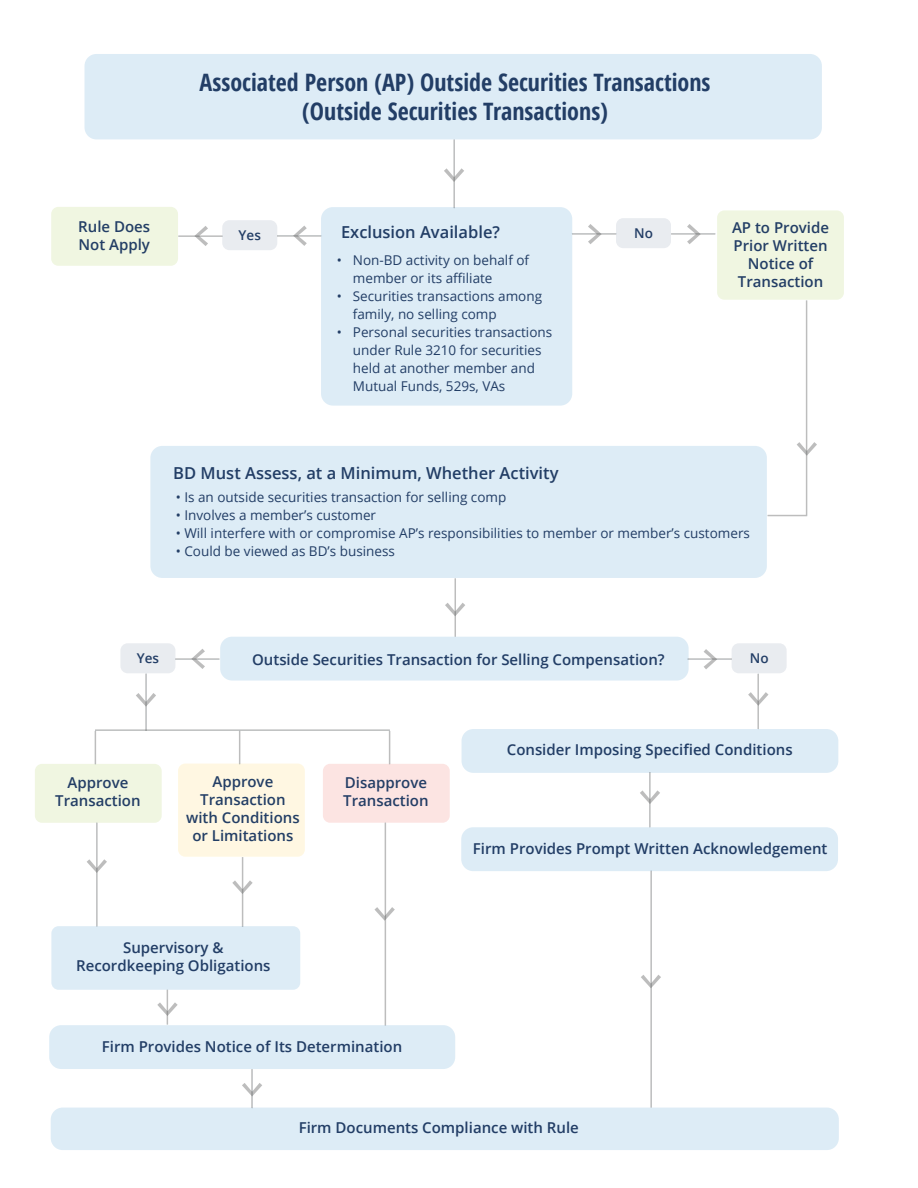
<style>
.page{position:relative;width:918px;height:1188px;background:#fff}
.page>*{position:absolute;margin:0;border:0;box-sizing:border-box;transform-origin:0 0}
.t1{font:700 condensed 24px/28.8px "Open Sans";color:#233e66;text-align:center}
.t2{font:600 16.5px "Open Sans";color:#233e66}
.t3{font:600 15px/18px "Open Sans";color:#233e66;text-align:center}
.t4{font:13.5px/18px "Open Sans";color:#233e66}
.t5{font:600 13.5px "Open Sans";color:#233e66}
</style>
<div class="page">
<div style="left:84px;top:54px;width:738px;height:85px;background:#ddecf6;border-radius:12px"></div>
<div style="left:321px;top:207px;width:251px;height:199px;background:#ddecf6;border-radius:12px"></div>
<div style="left:51px;top:207px;width:127px;height:59px;background:#f0f6e1;border-radius:7px"></div>
<div style="left:717px;top:210px;width:127px;height:90px;background:#f0f6e1;border-radius:7px"></div>
<div style="left:150px;top:446px;width:617px;height:132px;background:#ddecf6;border-radius:12px"></div>
<hr style="left:277px;top:235px;width:44px;height:2px;background:#595a5a">
<svg style="left:293px;top:226px;width:14px;height:20px"></svg>
<hr style="left:806px;top:300px;width:1px;height:215px;background:#595a5a">
<hr style="left:768px;top:515px;width:39px;height:1px;background:#595a5a">
<svg style="left:797px;top:442px;width:20px;height:14px"></svg>
<hr style="left:453px;top:139px;width:2px;height:69px;background:#595a5a">
<div style="left:49px;top:1025px;width:406px;height:44px;background:#ddecf6;border-radius:12px"></div>
<div style="left:51px;top:1108px;width:788px;height:42px;background:#ddecf6;border-radius:12px"></div>
<svg style="left:444px;top:168px;width:20px;height:14px"></svg>
<div style="left:222px;top:220px;width:55px;height:30px;background:#e9ecf0;border-radius:7px"></div>
<hr style="left:178px;top:235px;width:45px;height:2px;background:#595a5a">
<svg style="left:194px;top:226px;width:14px;height:20px"></svg>
<div style="left:616px;top:218px;width:55px;height:30px;background:#e9ecf0;border-radius:7px"></div>
<hr style="left:572px;top:233px;width:44px;height:2px;background:#595a5a">
<svg style="left:588px;top:224px;width:14px;height:20px"></svg>
<hr style="left:671px;top:233px;width:44px;height:2px;background:#595a5a">
<svg style="left:687px;top:224px;width:14px;height:20px"></svg>
<div style="left:220px;top:637px;width:469px;height:44px;background:#ddecf6;border-radius:12px"></div>
<hr style="left:455px;top:578px;width:1px;height:59px;background:#595a5a">
<svg style="left:445px;top:603px;width:20px;height:13px"></svg>
<hr style="left:175px;top:658px;width:44px;height:2px;background:#595a5a">
<svg style="left:191px;top:649px;width:14px;height:20px"></svg>
<div style="left:120px;top:643px;width:55px;height:30px;background:#e9ecf0;border-radius:7px"></div>
<div style="left:732px;top:643px;width:55px;height:30px;background:#e9ecf0;border-radius:7px"></div>
<hr style="left:688px;top:658px;width:44px;height:2px;background:#595a5a">
<svg style="left:704px;top:649px;width:13px;height:20px"></svg>
<div style="left:35px;top:764px;width:127px;height:59px;background:#f0f6e1;border-radius:7px"></div>
<div style="left:178px;top:764px;width:127px;height:93px;background:#fff7e2;border-radius:7px"></div>
<div style="left:323px;top:764px;width:127px;height:59px;background:#fce4e2;border-radius:7px"></div>
<hr style="left:757px;top:674px;width:2px;height:55px;background:#595a5a">
<svg style="left:748px;top:692px;width:20px;height:14px"></svg>
<hr style="left:145px;top:674px;width:2px;height:57px;background:#595a5a">
<svg style="left:136px;top:693px;width:20px;height:14px"></svg>
<hr style="left:95px;top:729px;width:295px;height:2px;background:#595a5a">
<hr style="left:95px;top:731px;width:1px;height:33px;background:#595a5a">
<hr style="left:239px;top:731px;width:1px;height:33px;background:#595a5a">
<hr style="left:389px;top:731px;width:1px;height:33px;background:#595a5a">
<hr style="left:96px;top:823px;width:2px;height:104px;background:#595a5a">
<hr style="left:650px;top:871px;width:2px;height:237px;background:#595a5a">
<hr style="left:242px;top:857px;width:1px;height:70px;background:#595a5a">
<hr style="left:385px;top:823px;width:1px;height:203px;background:#595a5a">
<svg style="left:87px;top:859px;width:20px;height:14px"></svg>
<svg style="left:374px;top:907px;width:21px;height:14px"></svg>
<svg style="left:232px;top:880px;width:21px;height:14px"></svg>
<div style="left:51px;top:926px;width:249px;height:64px;background:#ddecf6;border-radius:7px"></div>
<div style="left:462px;top:729px;width:376px;height:44px;background:#ddecf6;border-radius:12px"></div>
<div style="left:461px;top:827px;width:377px;height:44px;background:#ddecf6;border-radius:12px"></div>
<hr style="left:649px;top:772px;width:2px;height:55px;background:#595a5a">
<svg style="left:640px;top:790px;width:20px;height:14px"></svg>
<hr style="left:251px;top:1069px;width:2px;height:39px;background:#595a5a">
<svg style="left:242px;top:1083px;width:20px;height:13px"></svg>
<hr style="left:167px;top:990px;width:1px;height:35px;background:#595a5a">
<svg style="left:157px;top:1002px;width:21px;height:14px"></svg>
<svg style="left:641px;top:975px;width:20px;height:13px"></svg>
<h1 class="t1" style="left:200px;top:67px;width:512px">Associated Person (AP) Outside Securities Transactions (Outside Securities Transactions)</h1>
<p class="t3" style="left:78px;top:217px;width:73px;text-align:left">Rule Does<br>Not Apply</p>
<p class="t3" style="left:732px;top:218px;width:99px">AP to Provide<br>Prior Written<br>Notice of<br>Transaction</p>
<p class="t2" style="left:341px;top:221px;width:160px">Exclusion Available?</p>
<p class="t4" style="left:353px;top:251px;width:201px">Non-BD activity on behalf of member or its affiliate<br>Securities transactions among family, no selling comp<br>Personal securities transactions under Rule 3210 for securities held at another member and<br>Mutual Funds, 529s, VAs</p>
<p class="t5" style="left:239px;top:225px;width:24px">Yes</p>
<p class="t5" style="left:634px;top:223px;width:20px">No</p>
<p class="t4" style="left:337px;top:251px;width:7px">•</p>
<p class="t4" style="left:337px;top:287px;width:7px">•</p>
<p class="t4" style="left:337px;top:323px;width:7px">•</p>
<p class="t2" style="left:173px;top:462px;width:387px">BD Must Assess, at a Minimum, Whether Activity</p>
<p class="t4" style="left:176px;top:488px;width:332px">• Is an outside securities transaction for selling comp</p>
<p class="t4" style="left:176px;top:506px;width:202px">• Involves a member’s customer</p>
<p class="t4" style="left:176px;top:524px;width:576px">• Will interfere with or compromise AP’s responsibilities to member or member’s customers</p>
<p class="t4" style="left:176px;top:542px;width:221px">• Could be viewed as BD’s business</p>
<p class="t5" style="left:137px;top:649px;width:24px">Yes</p>
<p class="t3" style="left:252px;top:650px;width:414px">Outside Securities Transaction for Selling Compensation?</p>
<p class="t5" style="left:750px;top:649px;width:20px">No</p>
<p class="t3" style="left:55px;top:773px;width:87px">Approve<br>Transaction</p>
<p class="t3" style="left:186px;top:773px;width:115px">Approve<br>Transaction with Conditions or Limitations</p>
<p class="t3" style="left:343px;top:773px;width:87px;text-align:left">Disapprove<br>Transaction</p>
<p class="t3" style="left:76px;top:938px;width:196px">Supervisory &amp;<br>Recordkeeping Obligations</p>
<p class="t3" style="left:102px;top:1038px;width:302px">Firm Provides Notice of Its Determination</p>
<p class="t3" style="left:507px;top:741px;width:287px">Consider Imposing Specified Conditions</p>
<p class="t3" style="left:473px;top:840px;width:356px">Firm Provides Prompt Written Acknowledgement</p>
<p class="t3" style="left:299px;top:1118px;width:282px">Firm Documents Compliance with Rule</p>
</div>
